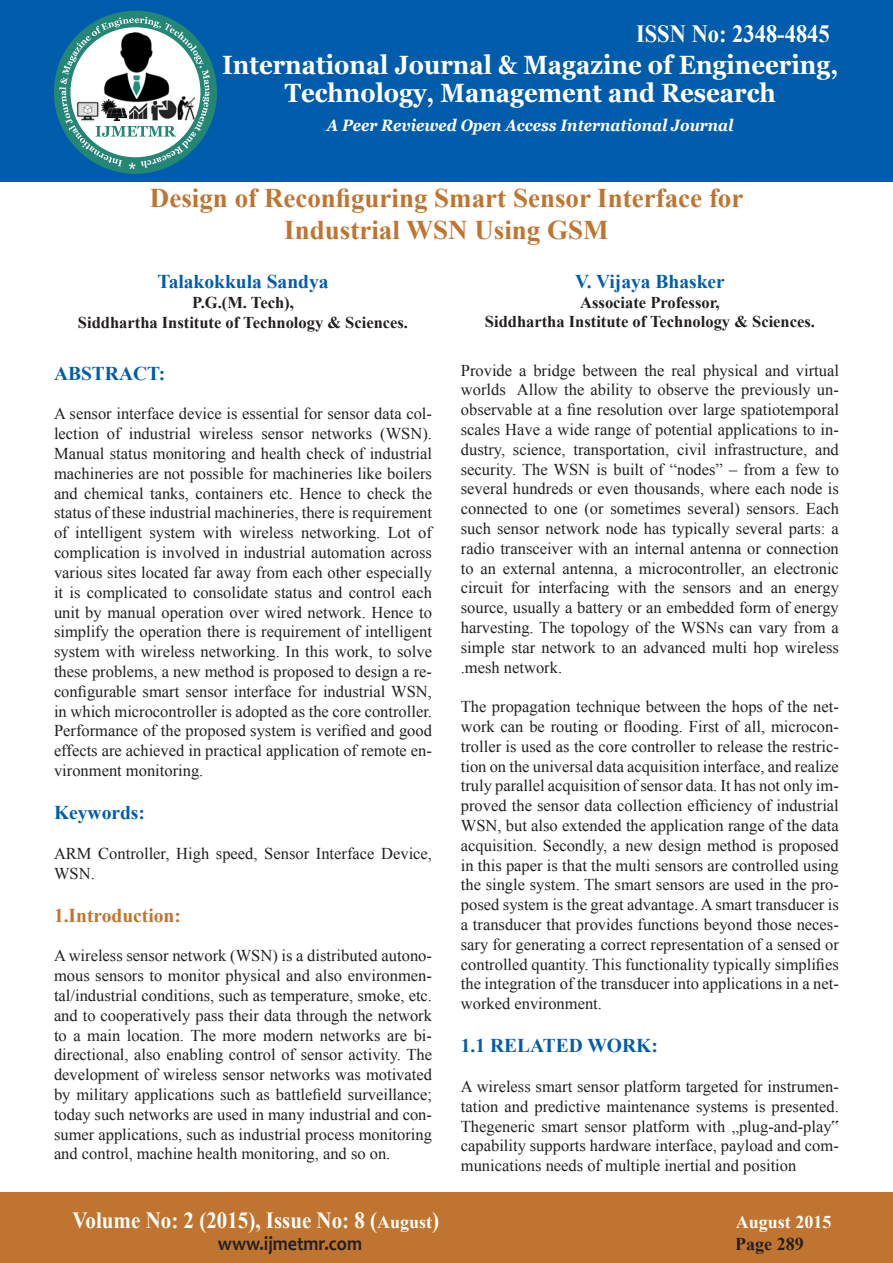
<style>
.page{position:relative;width:893px;height:1263px;background:#fff}
.page>*{position:absolute;margin:0;border:0;box-sizing:border-box;transform-origin:0 0}
.t1{font:700 27px "Times New Roman";color:#bf752f}
.t2{font:700 26.4px "Georgia";color:#fff;scale:.91 1}
.t3{font:700 24.75px "Times New Roman";color:#fff;scale:.91 1}
.t4{font:700 23.1px "Times New Roman";color:#fff;scale:.91 1}
.t5{font:700 19.8px "Candara";color:#231f20;scale:.91 1}
.t6{font:700 19.5px "Times New Roman";color:#015dac}
.t7{font:700 19.5px "Times New Roman";color:#bf752f}
.t8{font:700 18px "Times New Roman";color:#fff}
.t9{font:700 18px "Times New Roman";color:#231f20}
.t10{font:16.5px/19.8px "Times New Roman";color:#231f20;text-align:justify}
.t11{font:700 16.5px "Times New Roman";color:#231f20}
.t12{font:italic 700 16.5px "Georgia";color:#fff;scale:.91 1}
.s1{font-size:18px}
</style>
<div class="page">
<div style="left:0;top:0;width:893px;height:182px;background:#015dac"></div>
<div style="left:54px;top:11px;width:163px;height:163px;background:#248675;border-radius:50%"></div>
<svg style="left:59px;top:17px;width:151px;height:152px"></svg>
<img style="left:149px;top:99px;width:28px;height:23px">
<img style="left:177px;top:96px;width:21px;height:25px">
<img style="left:102px;top:31px;width:72px;height:74px">
<img style="left:75px;top:101px;width:25px;height:21px">
<img style="left:102px;top:99px;width:25px;height:21px">
<div style="left:0;top:1192px;width:893px;height:71px;background:#bf752f"></div>
<p class="t3" style="left:636px;top:16px;width:214px">ISSN No: 2348-4845</p>
<p class="t2" style="left:222px;top:48px;width:678px">International Journal &amp; Magazine of Engineering,</p>
<p class="t2" style="left:285px;top:76px;width:541px">Technology, Management and Research</p>
<p class="t12" style="left:327px;top:115px;width:448px">A Peer Reviewed Open Access International Journal</p>
<p class="t1" style="left:150px;top:179px;width:595px">Design of Reconfiguring Smart Sensor Interface for</p>
<p class="t1" style="left:284px;top:211px;width:326px">Industrial WSN Using GSM</p>
<p class="t6" style="left:157px;top:268px;width:173px">Talakokkula Sandya</p>
<p class="t11" style="left:192px;top:291px;width:103px">P.G.(M. Tech),</p>
<p class="t11" style="left:78px;top:311px;width:332px">Siddhartha Institute of Technology &amp; Sciences.</p>
<p class="t6" style="left:54px;top:360px;width:113px">ABSTRACT:</p>
<p class="t10" style="left:54px;top:404px;width:380px">A sensor interface device is essential for sensor data col&shy;lection of industrial wireless sensor networks (WSN).<br>Manual status monitoring and health check of industrial machineries are not possible for machineries like boilers and chemical tanks, containers etc. Hence to check the status of these industrial machineries, there is requirement of intelligent system with wireless networking. Lot of complication is involved in industrial automation across various sites located far away from each other especially it is complicated to consolidate status and control each unit by manual operation over wired network. Hence to simplify the operation there is requirement of intelligent system with wireless networking. In this work, to solve these problems, a new method is proposed to design a re&shy;configurable smart sensor interface for industrial WSN, in which microcontroller is adopted as the core controller.<br>Performance of the proposed system is verified and good effects are achieved in practical application of remote en&shy;vironment monitoring.</p>
<p class="t6" style="left:54px;top:799px;width:92px">Keywords:</p>
<p class="t10" style="left:54px;top:843px;width:380px">ARM Controller, High speed, Sensor Interface Device,<br>WSN.</p>
<p class="t7" style="left:54px;top:902px;width:128px">1.Introduction:</p>
<p class="t10" style="left:54px;top:946px;width:380px">A wireless sensor network (WSN) is a distributed autono&shy;mous sensors to monitor physical and also environmen&shy;tal/industrial conditions, such as temperature, smoke, etc. and to cooperatively pass their data through the network to a main location. The more modern networks are bi&shy;directional, also enabling control of sensor activity. The development of wireless sensor networks was motivated by military applications such as battlefield surveillance; today such networks are used in many industrial and con&shy;sumer applications, such as industrial process monitoring and control, machine health monitoring, and so on.</p>
<p class="t6" style="left:575px;top:268px;width:151px">V. Vijaya Bhasker</p>
<p class="t11" style="left:580px;top:291px;width:141px">Associate Professor,</p>
<p class="t11" style="left:485px;top:310px;width:332px">Siddhartha Institute of Technology &amp; Sciences.</p>
<p class="t10" style="left:461px;top:360px;width:380px">Provide a bridge between the real physical and virtual worlds Allow the ability to observe the previously un&shy;observable at a fine resolution over large spatiotemporal scales Have a wide range of potential applications to in&shy;dustry, science, transportation, civil infrastructure, and security. The WSN is built of “nodes” – from a few to several hundreds or even thousands, where each node is connected to one (or sometimes several) sensors. Each such sensor network node has typically several parts: a radio transceiver with an internal antenna or connection to an external antenna, a microcontroller, an electronic circuit for interfacing with the sensors and an energy source, usually a battery or an embedded form of energy harvesting. The topology of the WSNs can vary from a simple star network to an advanced multi hop wireless .mesh network.</p>
<p class="t10" style="left:461px;top:696px;width:380px">The propagation technique between the hops of the net&shy;work can be routing or flooding. First of all, microcon&shy;troller is used as the core controller to release the restric&shy;tion on the universal data acquisition interface, and realize truly parallel acquisition of sensor data. It has not only im&shy;proved the sensor data collection efficiency of industrial WSN, but also extended the application range of the data acquisition. Secondly, a new design method is proposed in this paper is that the multi sensors are controlled using the single system. The smart sensors are used in the pro&shy;posed system is the great advantage. A smart transducer is a transducer that provides functions beyond those neces&shy;sary for generating a correct representation of a sensed or controlled quantity. This functionality typically simplifies the integration of the transducer into applications in a net&shy;worked environment.</p>
<p class="t6" style="left:461px;top:1032px;width:199px">1.1 RELATED WORK:</p>
<p class="t10" style="left:461px;top:1076px;width:380px">A wireless smart sensor platform targeted for instrumen&shy;tation and predictive maintenance systems is presented.<br>Thegeneric smart sensor platform with „plug-and-play‟ capability supports hardware interface, payload and com&shy;munications needs of multiple inertial and position</p>
<p class="t4" style="left:72px;top:1204px;width:405px">Volume No: 2 (2015), Issue No: 8 (<span class="s1">August</span>)</p>
<p class="t8" style="left:736px;top:1210px;width:97px">August 2015</p>
<p class="t5" style="left:218px;top:1231px;width:160px">www.ijmetmr.com</p>
<p class="t9" style="left:735px;top:1231px;width:70px">Page 289</p>
</div>
